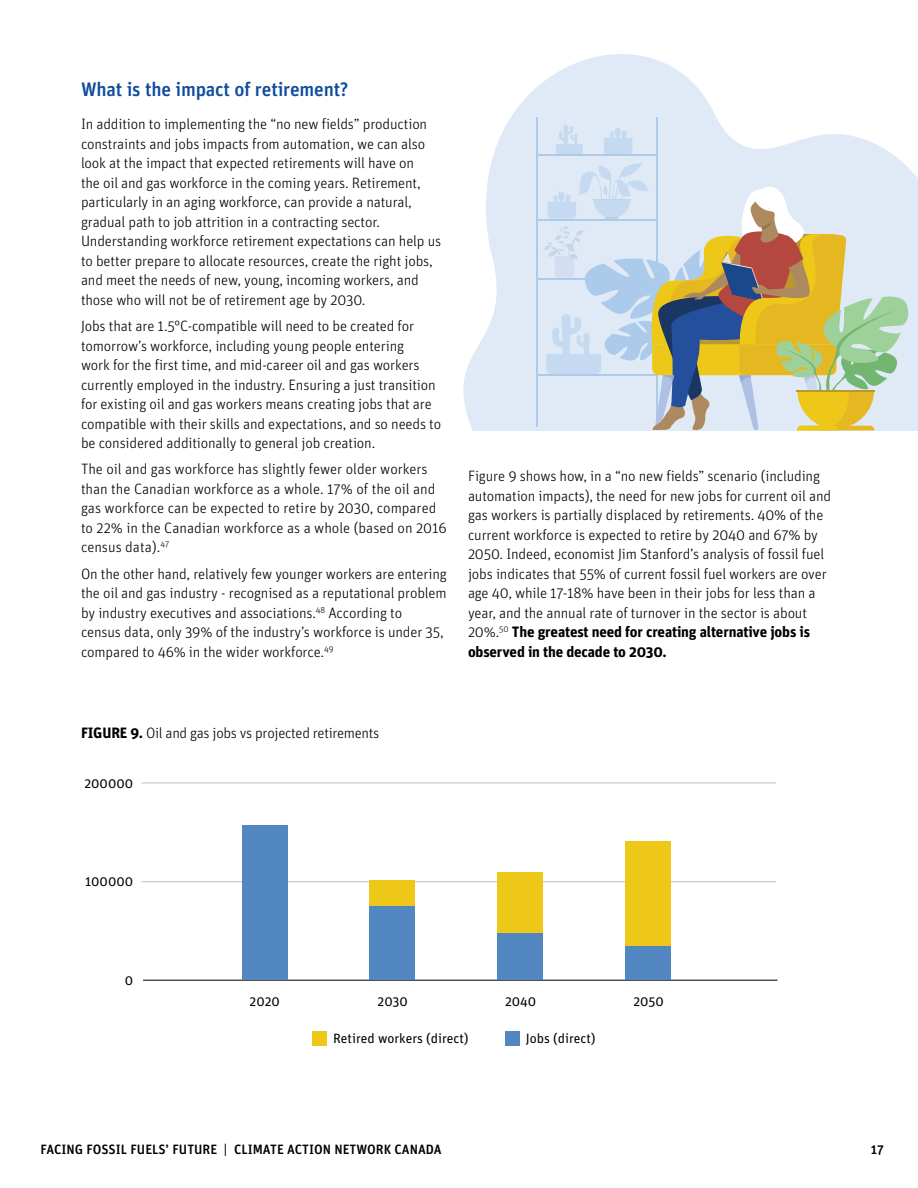
<style>
.page{position:relative;width:918px;height:1188px;background:#fff}
.page>*{position:absolute;margin:0;border:0;box-sizing:border-box;transform-origin:0 0}
.t1{font:500 19.5px "Unit";letter-spacing:-.01em;color:#0f4b9e}
.t2{font:300 15px/19.5px "Unit";letter-spacing:-.01em;color:#000}
.t3{font:13.5px "Unit";color:#000}
.t4{font:500 13.5px "Unit";color:#000}
.s1{font-weight:700}
</style>
<div class="page">
<div style="left:312px;top:1031px;width:14px;height:15px;background:#eec819"></div>
<div style="left:505px;top:1031px;width:14px;height:15px;background:#5286c1"></div>
<hr style="left:142px;top:881px;width:634px;height:1px;background:#bcbec0">
<hr style="left:142px;top:783px;width:634px;height:1px;background:#bcbec0">
<hr style="left:143px;top:980px;width:635px;height:1px;background:#000">
<div style="left:242px;top:825px;width:46px;height:155px;background:#5286c1"></div>
<div style="left:369px;top:881px;width:46px;height:99px;background:#eec819"></div>
<div style="left:369px;top:906px;width:46px;height:74px;background:#5286c1"></div>
<div style="left:497px;top:872px;width:46px;height:108px;background:#eec819"></div>
<div style="left:497px;top:934px;width:46px;height:46px;background:#5286c1"></div>
<div style="left:625px;top:842px;width:46px;height:138px;background:#eec819"></div>
<div style="left:625px;top:946px;width:46px;height:34px;background:#5286c1"></div>
<svg style="left:463px;top:54px;width:455px;height:377px;fill:#dfeaf6"></svg>
<hr style="left:657px;top:118px;width:1px;height:309px;background:#accbeb">
<hr style="left:537px;top:118px;width:1px;height:309px;background:#accbeb">
<hr style="left:537px;top:219px;width:120px;height:2px;background:#accbeb">
<hr style="left:537px;top:278px;width:120px;height:2px;background:#accbeb">
<hr style="left:537px;top:374px;width:120px;height:2px;background:#accbeb">
<hr style="left:537px;top:154px;width:120px;height:2px;background:#accbeb">
<svg style="left:556px;top:124px;width:27px;height:30px"></svg>
<svg style="left:544px;top:163px;width:367px;height:268px;background:#c9cdbc"></svg>
<svg style="left:604px;top:128px;width:28px;height:26px"></svg>
<p class="t1" style="left:81px;top:78px;width:269px">What is the impact of retirement?</p>
<p class="t2" style="left:81px;top:114px;width:362px">In addition to implementing the “no new fields” production constraints and jobs impacts from automation, we can also look at the impact that expected retirements will have on<br>the oil and gas workforce in the coming years. Retirement, particularly in an aging workforce, can provide a natural, gradual path to job attrition in a contracting sector.<br>Understanding workforce retirement expectations can help us to better prepare to allocate resources, create the right jobs, and meet the needs of new, young, incoming workers, and those who will not be of retirement age by 2030.</p>
<p class="t2" style="left:81px;top:316px;width:362px">Jobs that are 1.5°C-compatible will need to be created for tomorrow’s workforce, including young people entering<br>work for the first time, and mid-career oil and gas workers currently employed in the industry. Ensuring a just transition for existing oil and gas workers means creating jobs that are compatible with their skills and expectations, and so needs to be considered additionally to general job creation.</p>
<p class="t2" style="left:81px;top:459px;width:367px">The oil and gas workforce has slightly fewer older workers than the Canadian workforce as a whole. 17% of the oil and gas workforce can be expected to retire by 2030, compared to 22% in the Canadian workforce as a whole (based on 2016 census data).<sup>47</sup></p>
<p class="t2" style="left:81px;top:563px;width:367px">On the other hand, relatively few younger workers are entering the oil and gas industry - recognised as a reputational problem by industry executives and associations.<sup>48</sup> According to<br>census data, only 39% of the industry’s workforce is under 35, compared to 46% in the wider workforce.<sup>49</sup></p>
<p class="t2" style="left:468px;top:466px;width:365px">Figure 9 shows how, in a “no new fields” scenario (including automation impacts), the need for new jobs for current oil and gas workers is partially displaced by retirements. 40% of the current workforce is expected to retire by 2040 and 67% by 2050. Indeed, economist Jim Stanford’s analysis of fossil fuel jobs indicates that 55% of current fossil fuel workers are over age 40, while 17-18% have been in their jobs for less than a year, and the annual rate of turnover in the sector is about 20%.<sup>50</sup> <span class="s1">The greatest need for creating alternative jobs is observed in the decade to 2030.</span></p>
<p class="t2" style="left:81px;top:723px;width:300px"><span class="s1">FIGURE 9.</span> Oil and gas jobs vs projected retirements</p>
<p class="t3" style="left:84px;top:775px;width:50px">200000</p>
<p class="t3" style="left:85px;top:874px;width:50px">100000</p>
<p class="t3" style="left:125px;top:972px;width:10px">0</p>
<p class="t3" style="left:250px;top:993px;width:32px">2020</p>
<p class="t3" style="left:378px;top:993px;width:32px">2030</p>
<p class="t3" style="left:505px;top:993px;width:33px">2040</p>
<p class="t3" style="left:633px;top:993px;width:32px">2050</p>
<p class="t3" style="left:333px;top:1030px;width:137px">Retired workers (direct)</p>
<p class="t3" style="left:526px;top:1030px;width:71px">Jobs (direct)</p>
<p class="t4" style="left:40px;top:1141px;width:403px">FACING FOSSIL FUELS’ FUTURE | CLIMATE ACTION NETWORK CANADA</p>
<p class="t4" style="left:871px;top:1141px;width:15px">17</p>
</div>
